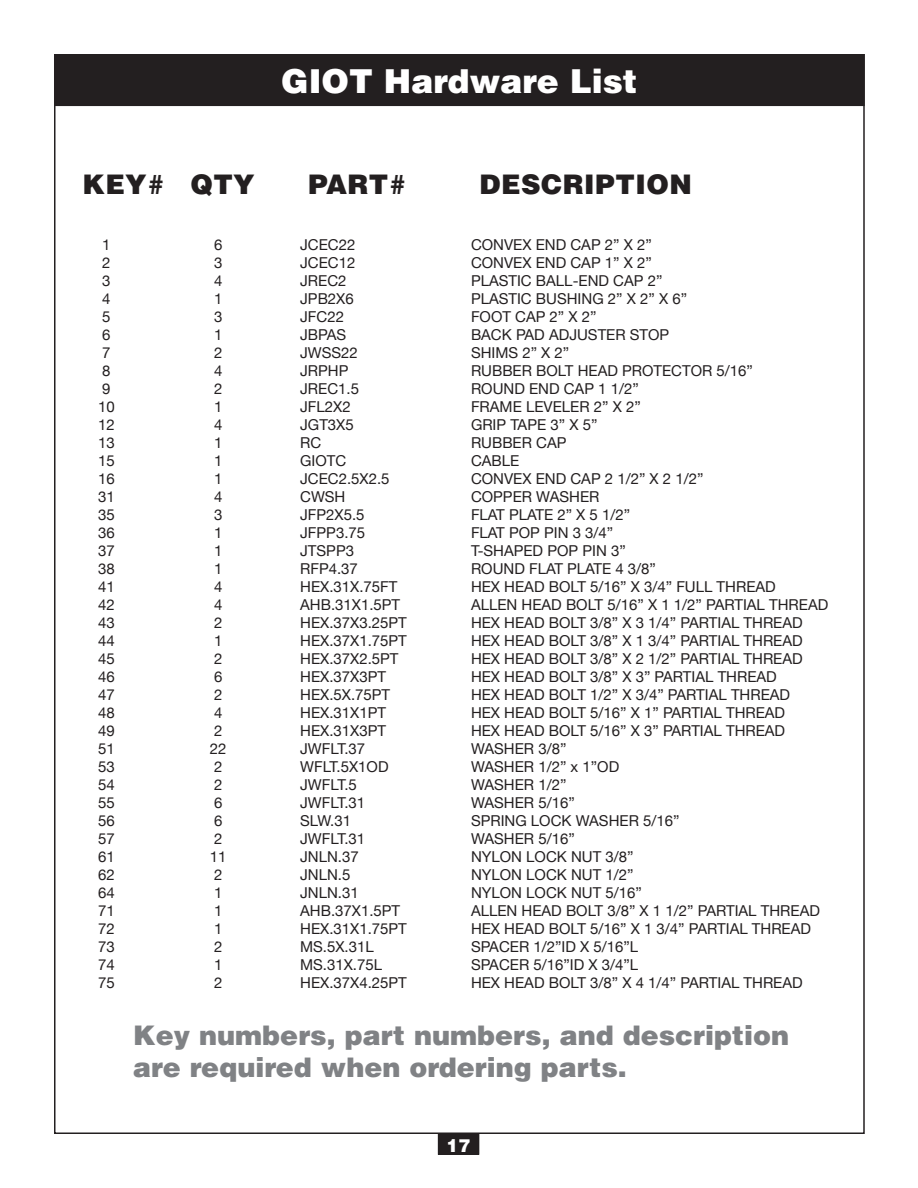
<style>
.page{position:relative;width:918px;height:1188px;background:#fff}
.page>*{position:absolute;margin:0;border:0;box-sizing:border-box;transform-origin:0 0}
.t1{font:900 33px "Helvetica";color:#fff}
.t2{font:900 27px/32.4px "Helvetica";color:#808285}
.t3{font:900 27px "Helvetica";letter-spacing:.02em;color:#231f20}
.t4{font:900 18px "Helvetica";color:#fff}
.t5{font:15px/18px "Helvetica Neue";color:#231f20}
</style>
<div class="page">
<div style="left:55px;top:55px;width:809px;height:50px;background:#231f20"></div>
<div style="left:54px;top:54px;width:811px;height:52px;border:2px solid #231f20"></div>
<div style="left:438px;top:1134px;width:41px;height:20px;background:#231f20"></div>
<h1 class="t1" style="left:281px;top:60px;width:358px">GIOT Hardware List</h1>
<h2 class="t3" style="left:82px;top:167px;width:174px">KEY# QTY</h2>
<h2 class="t3" style="left:308px;top:167px;width:100px">PART#</h2>
<h2 class="t3" style="left:480px;top:167px;width:214px">DESCRIPTION</h2>
<p class="t5" style="left:98px;top:235px;width:18px">1<br>2<br>3<br>4<br>5<br>6<br>7<br>8<br>9<br>10<br>12<br>13<br>15<br>16<br>31<br>35<br>36<br>37<br>38<br>41<br>42<br>43<br>44<br>45<br>46<br>47<br>48<br>49<br>51<br>53<br>54<br>55<br>56<br>57<br>61<br>62<br>64<br>71<br>72<br>73<br>74<br>75</p>
<p class="t5" style="left:210px;top:235px;width:18px">6<br>3<br>4<br>1<br>3<br>1<br>2<br>4<br>2<br>1<br>4<br>1<br>1<br>1<br>4<br>3<br>1<br>1<br>1<br>4<br>4<br>2<br>1<br>2<br>6<br>2<br>4<br>2<br>22<br>2<br>2<br>6<br>6<br>2<br>11<br>2<br>1<br>1<br>1<br>2<br>1<br>2</p>
<p class="t5" style="left:300px;top:235px;width:108px">JCEC22<br>JCEC12<br>JREC2<br>JPB2X6<br>JFC22<br>JBPAS<br>JWSS22<br>JRPHP<br>JREC1.5<br>JFL2X2<br>JGT3X5<br>RC<br>GIOTC<br>JCEC2.5X2.5<br>CWSH<br>JFP2X5.5<br>JFPP3.75<br>JTSPP3<br>RFP4.37<br>HEX.31X.75FT<br>AHB.31X1.5PT<br>HEX.37X3.25PT<br>HEX.37X1.75PT<br>HEX.37X2.5PT<br>HEX.37X3PT<br>HEX.5X.75PT<br>HEX.31X1PT<br>HEX.31X3PT<br>JWFLT.37<br>WFLT.5X1OD<br>JWFLT.5<br>JWFLT.31<br>SLW.31<br>JWFLT.31<br>JNLN.37<br>JNLN.5<br>JNLN.31<br>AHB.37X1.5PT<br>HEX.31X1.75PT<br>MS.5X.31L<br>MS.31X.75L<br>HEX.37X4.25PT</p>
<p class="t5" style="left:471px;top:235px;width:359px">CONVEX END CAP 2” X 2”<br>CONVEX END CAP 1” X 2”<br>PLASTIC BALL-END CAP 2”<br>PLASTIC BUSHING 2” X 2” X 6”<br>FOOT CAP 2” X 2”<br>BACK PAD ADJUSTER STOP<br>SHIMS 2” X 2”<br>RUBBER BOLT HEAD PROTECTOR 5/16”<br>ROUND END CAP 1 1/2”<br>FRAME LEVELER 2” X 2”<br>GRIP TAPE 3” X 5”<br>RUBBER CAP<br>CABLE<br>CONVEX END CAP 2 1/2” X 2 1/2”<br>COPPER WASHER<br>FLAT PLATE 2” X 5 1/2”<br>FLAT POP PIN 3 3/4”<br>T-SHAPED POP PIN 3”<br>ROUND FLAT PLATE 4 3/8”<br>HEX HEAD BOLT 5/16” X 3/4” FULL THREAD<br>ALLEN HEAD BOLT 5/16” X 1 1/2” PARTIAL THREAD<br>HEX HEAD BOLT 3/8” X 3 1/4” PARTIAL THREAD<br>HEX HEAD BOLT 3/8” X 1 3/4” PARTIAL THREAD<br>HEX HEAD BOLT 3/8” X 2 1/2” PARTIAL THREAD<br>HEX HEAD BOLT 3/8” X 3” PARTIAL THREAD<br>HEX HEAD BOLT 1/2” X 3/4” PARTIAL THREAD<br>HEX HEAD BOLT 5/16” X 1” PARTIAL THREAD<br>HEX HEAD BOLT 5/16” X 3” PARTIAL THREAD<br>WASHER 3/8”<br>WASHER 1/2” x 1”OD<br>WASHER 1/2”<br>WASHER 5/16”<br>SPRING LOCK WASHER 5/16”<br>WASHER 5/16”<br>NYLON LOCK NUT 3/8”<br>NYLON LOCK NUT 1/2”<br>NYLON LOCK NUT 5/16”<br>ALLEN HEAD BOLT 3/8” X 1 1/2” PARTIAL THREAD<br>HEX HEAD BOLT 5/16” X 1 3/4” PARTIAL THREAD<br>SPACER 1/2”ID X 5/16”L<br>SPACER 5/16”ID X 3/4”L<br>HEX HEAD BOLT 3/8” X 4 1/4” PARTIAL THREAD</p>
<h2 class="t2" style="left:133px;top:1018px;width:657px">Key numbers, part numbers, and description are required when ordering parts.</h2>
<p class="t4" style="left:447px;top:1133px;width:26px">17</p>
</div>
